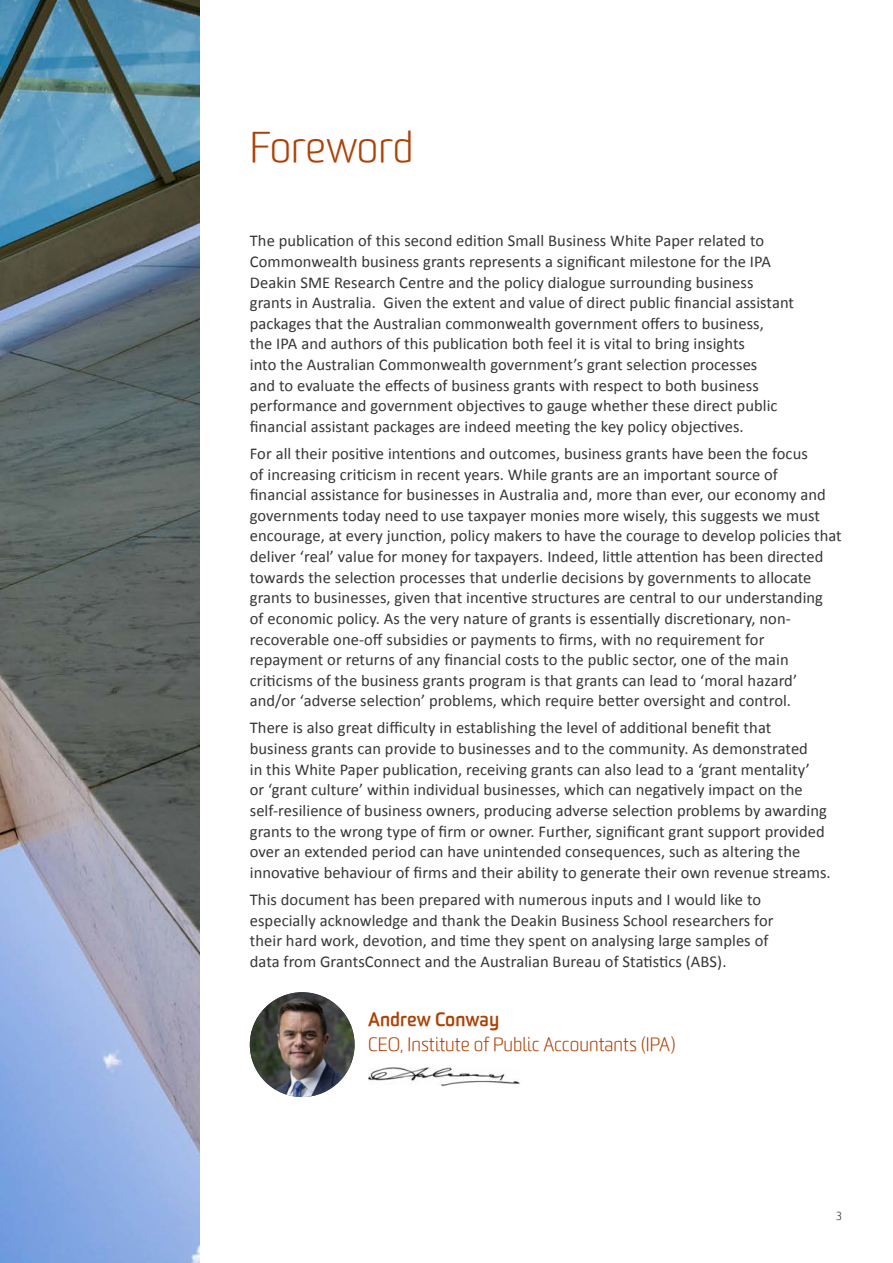
<style>
.page{position:relative;width:893px;height:1263px;background:#fff}
.page>*{position:absolute;margin:0;border:0;box-sizing:border-box;transform-origin:0 0}
.Chapter_Heading{font:300 42px "Worldly";letter-spacing:-.015em;color:#ad4206}
.Inline_Statement{font:300 18.75px/25.5px "Worldly";color:#ad4206}
.Body{font:16.5px/20.7px "Calibri";letter-spacing:.005em;color:#373635}
.t1{font:300 11.25px "Worldly";color:#231f20}
.s1{font-weight:700}
</style>
<div class="page">
<img style="left:0;top:0;width:199px;height:1263px">
<img style="left:368px;top:1067px;width:152px;height:19px">
<img style="left:250px;top:992px;width:105px;height:105px;border-radius:52px">
<h1 class="Chapter_Heading" style="left:250px;top:123px;width:165px">Foreword</h1>
<p class="Body" style="left:250px;top:230px;width:546px">The publication of this second edition Small Business White Paper related to Commonwealth business grants represents a significant milestone for the IPA Deakin SME Research Centre and the policy dialogue surrounding business grants in Australia. Given the extent and value of direct public financial assistant packages that the Australian commonwealth government offers to business,<br>the IPA and authors of this publication both feel it is vital to bring insights<br>into the Australian Commonwealth government’s grant selection processes<br>and to evaluate the effects of business grants with respect to both business performance and government objectives to gauge whether these direct public financial assistant packages are indeed meeting the key policy objectives.</p>
<p class="Body" style="left:250px;top:443px;width:593px">For all their positive intentions and outcomes, business grants have been the focus<br>of increasing criticism in recent years. While grants are an important source of<br>financial assistance for businesses in Australia and, more than ever, our economy and governments today need to use taxpayer monies more wisely, this suggests we must encourage, at every junction, policy makers to have the courage to develop policies that deliver ‘real’ value for money for taxpayers. Indeed, little attention has been directed towards the selection processes that underlie decisions by governments to allocate grants to businesses, given that incentive structures are central to our understanding<br>of economic policy. As the very nature of grants is essentially discretionary, non&shy;recoverable one-off subsidies or payments to firms, with no requirement for repayment or returns of any financial costs to the public sector, one of the main criticisms of the business grants program is that grants can lead to ‘moral hazard’ and/or ‘adverse selection’ problems, which require better oversight and control.</p>
<p class="Body" style="left:250px;top:717px;width:582px">There is also great difficulty in establishing the level of additional benefit that business grants can provide to businesses and to the community. As demonstrated<br>in this White Paper publication, receiving grants can also lead to a ‘grant mentality’<br>or ‘grant culture’ within individual businesses, which can negatively impact on the self-resilience of business owners, producing adverse selection problems by awarding grants to the wrong type of firm or owner. Further, significant grant support provided over an extended period can have unintended consequences, such as altering the innovative behaviour of firms and their ability to generate their own revenue streams.</p>
<p class="Body" style="left:250px;top:888px;width:525px">This document has been prepared with numerous inputs and I would like to especially acknowledge and thank the Deakin Business School researchers for their hard work, devotion, and time they spent on analysing large samples of data from GrantsConnect and the Australian Bureau of Statistics (ABS).</p>
<h2 class="Inline_Statement" style="left:368px;top:1007px;width:309px"><span class="s1">Andrew Conway<br></span>CEO, Institute of Public Accountants (IPA)</h2>
<p class="t1" style="left:836px;top:1210px;width:7px">3</p>
</div>
